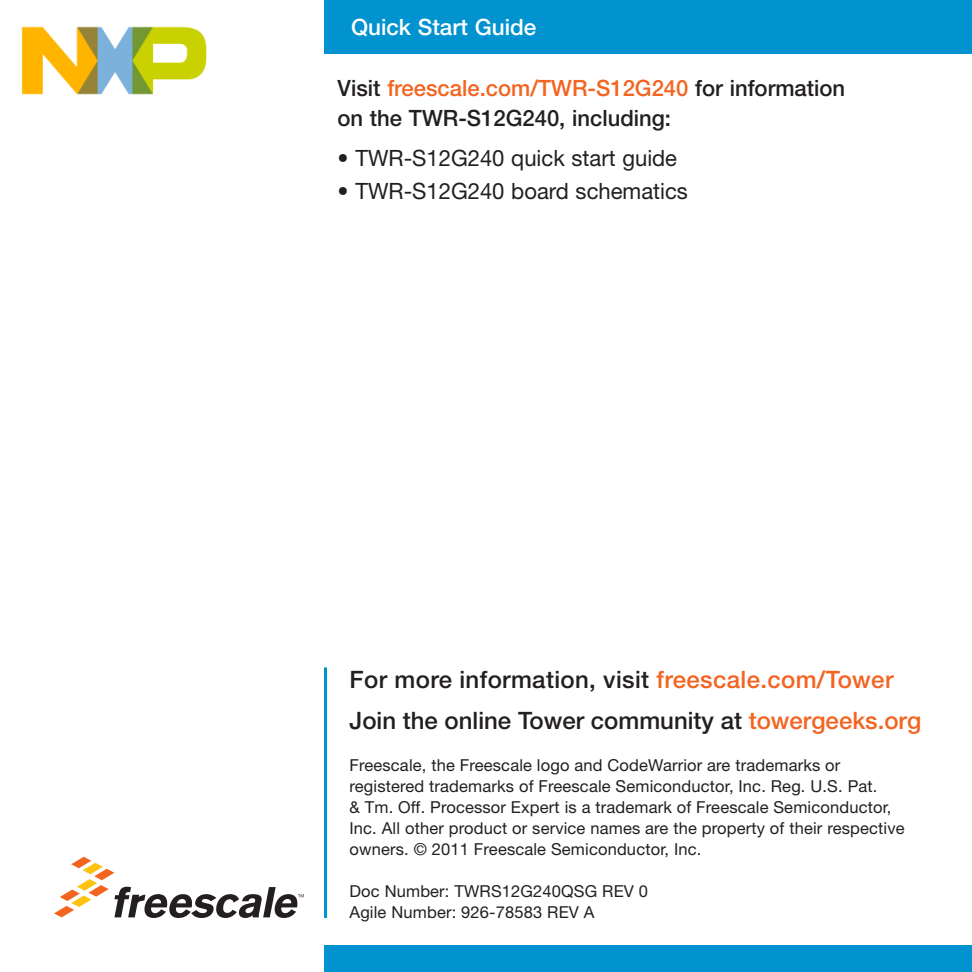
<style>
.page{position:relative;width:972px;height:972px;background:#fff}
.page>*{position:absolute;margin:0;border:0;box-sizing:border-box;transform-origin:0 0}
.t1{font:500 24px/40.8px "Helvetica Neue LT Pro";color:#231f20}
.t2{font:500 22.5px/30px "Helvetica Neue LT Pro";color:#231f20}
.t3{font:22.5px "Helvetica Neue LT Pro";color:#231f20}
.t4{font:500 22.5px "Helvetica Neue LT Pro";color:#fff}
.t5{font:16.5px/21px "Helvetica Neue LT Pro";letter-spacing:.01em;color:#231f20}
.s1{color:#f36421}
</style>
<div class="page">
<hr style="left:324px;top:667px;width:3px;height:251px;background:#0093d0">
<div style="left:324px;top:0;width:648px;height:54px;background:#0093d0"></div>
<div style="left:324px;top:945px;width:648px;height:27px;background:#0093d0"></div>
<svg style="left:54px;top:857px;width:250px;height:61px"></svg>
<img style="left:21px;top:26px;width:186px;height:69px">
<h2 class="t4" style="left:351px;top:13px;width:187px">Quick Start Guide</h2>
<h2 class="t2" style="left:338px;top:73px;width:509px">Visit <span class="s1">freescale.com/TWR-S12G240</span> for information on the TWR-S12G240, including:</h2>
<h2 class="t3" style="left:338px;top:145px;width:341px">• TWR-S12G240 quick start guide</h2>
<h2 class="t3" style="left:338px;top:178px;width:352px">• TWR-S12G240 board schematics</h2>
<h1 class="t1" style="left:350px;top:659px;width:573px">For more information, visit <span class="s1">freescale.com/Tower<br></span>Join the online Tower community at <span class="s1">towergeeks.org</span></h1>
<p class="t5" style="left:350px;top:754px;width:557px">Freescale, the Freescale logo and CodeWarrior are trademarks or registered trademarks of Freescale Semiconductor, Inc. Reg. U.S. Pat.<br>&amp; Tm. Off. Processor Expert is a trademark of Freescale Semiconductor, Inc. All other product or service names are the property of their respective owners. © 2011 Freescale Semiconductor, Inc.</p>
<p class="t5" style="left:350px;top:880px;width:300px">Doc Number: TWRS12G240QSG REV 0<br>Agile Number: 926-78583 REV A</p>
</div>
